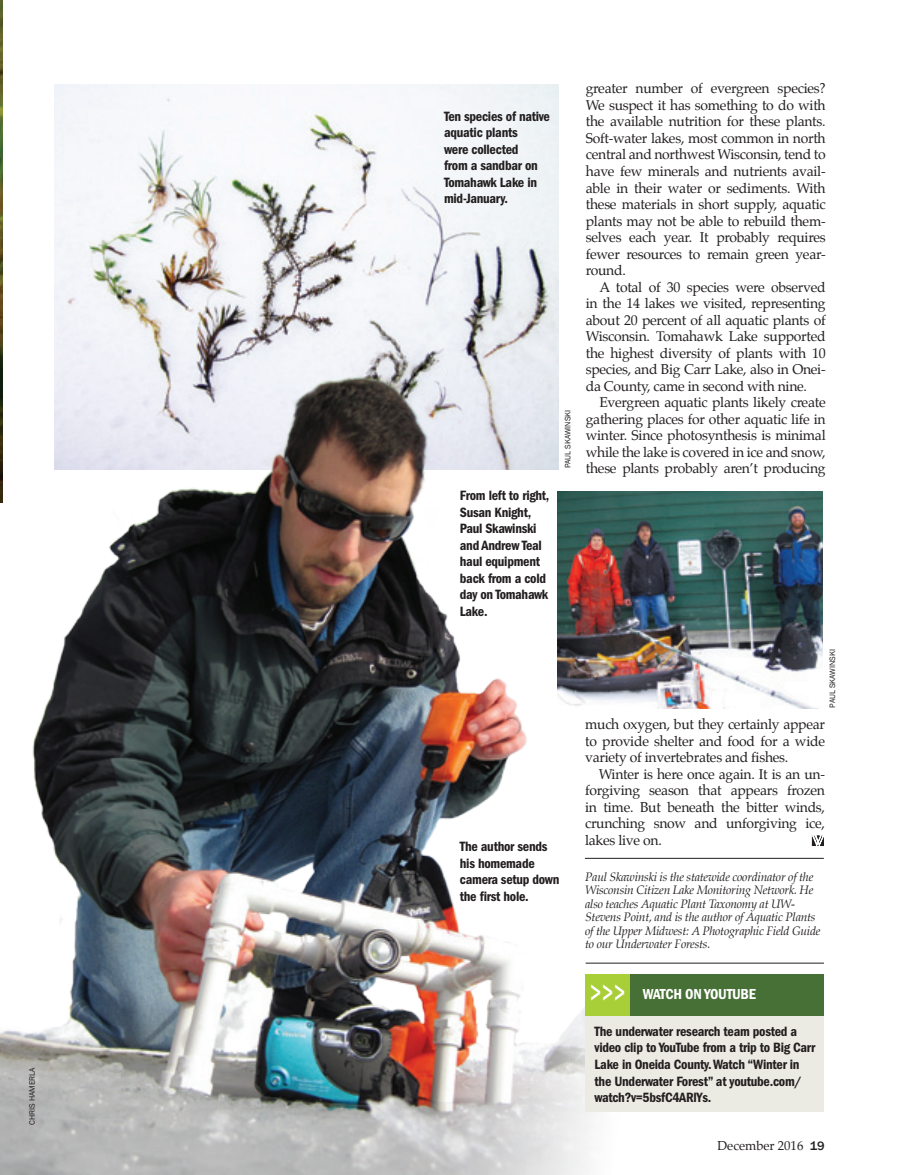
<style>
.page{position:relative;width:905px;height:1175px;background:#fff}
.page>*{position:absolute;margin:0;border:0;box-sizing:border-box;transform-origin:0 0}
.t1{font:600 condensed 15px "Franklin Gothic";color:#fff}
.t2{font:13.95px/16.5px "Palatino";letter-spacing:-.02em;color:#231f20;text-align:justify}
.t3{font:600 condensed 13.95px/16.5px "Franklin Gothic";letter-spacing:-.02em;color:#231f20}
.t4{font:12.75px "Palatino";color:#231f20}
.t5{font:italic 12px/13.5px "Palatino";letter-spacing:-.02em;color:#231f20}
.t6{font:8.1px "Franklin Gothic";color:#231f20}
.s1{font-weight:500;font-size:31.5px}
.s2{font-family:"Franklin Gothic";font-weight:500}
</style>
<div class="page">
<img style="left:636px;top:492px;width:186px;height:216px">
<img style="left:54px;top:84px;width:504px;height:270px">
<img style="left:0;top:354px;width:636px;height:820px">
<img style="left:0;top:0;width:2px;height:503px">
<div style="left:585px;top:974px;width:239px;height:138px;background:#ebebe3"></div>
<hr style="left:585px;top:962px;width:238px;height:1px;background:#231f20">
<div style="left:629px;top:974px;width:195px;height:41px;background:#467035"></div>
<div style="left:585px;top:974px;width:45px;height:41px;background:#a8ce38"></div>
<hr style="left:585px;top:858px;width:238px;height:1px;background:#231f20">
<svg style="left:812px;top:835px;width:11px;height:11px"></svg>
<p class="t6" style="left:27px;top:1125px;width:59px;rotate:-90deg">CHRIS HAMERLA</p>
<p class="t3" style="left:444px;top:108px;width:107px">Ten species of native aquatic plants<br>were collected<br>from a sandbar on<br>Tomahawk Lake in mid-January.</p>
<p class="t3" style="left:460px;top:487px;width:91px">From left to right,<br>Susan Knight,<br>Paul Skawinski and Andrew Teal haul equipment back from a cold day on Tomahawk<br>Lake.</p>
<p class="t6" style="left:562px;top:468px;width:59px;rotate:-90deg">PAUL SKAWI NSKI</p>
<p class="t3" style="left:460px;top:838px;width:101px">The author sends his homemade camera setup down the first hole.</p>
<p class="t2" style="left:586px;top:80px;width:241px">greater number of evergreen species?<br>We suspect it has something to do with the available nutrition for these plants.<br>Soft-water lakes, most common in north central and northwest Wisconsin, tend to have few minerals and nutrients avail&shy;able in their water or sediments. With these materials in short supply, aquatic plants may not be able to rebuild them&shy;selves each year. It probably requires fewer resources to remain green year&shy;round.</p>
<p class="t2" style="left:586px;top:278px;width:241px;text-indent:14px">A total of 30 species were observed in the 14 lakes we visited, representing about 20 percent of all aquatic plants of Wisconsin. Tomahawk Lake supported the highest diversity of plants with 10 species, and Big Carr Lake, also in Onei&shy;da County, came in second with nine.</p>
<p class="t2" style="left:586px;top:394px;width:241px;text-indent:14px">Evergreen aquatic plants likely create gathering places for other aquatic life in winter. Since photosynthesis is minimal while the lake is covered in ice and snow, these plants probably aren’t producing</p>
<p class="t6" style="left:827px;top:707px;width:59px;rotate:-90deg">PAUL SKAWI NSKI</p>
<p class="t2" style="left:585px;top:716px;width:241px">much oxygen, but they certainly appear to provide shelter and food for a wide variety of invertebrates and fishes.</p>
<p class="t2" style="left:585px;top:765px;width:241px;text-indent:14px">Winter is here once again. It is an un&shy;forgiving season that appears frozen in time. But beneath the bitter winds, crunching snow and unforgiving ice, lakes live on.</p>
<p class="t5" style="left:585px;top:869px;width:237px">Paul Skawinski is the statewide coordinator of the Wisconsin Citizen Lake Monitoring Network. He also teaches Aquatic Plant Taxonomy at UW-Stevens Point, and is the author of Aquatic Plants of the Upper Midwest: A Photographic Field Guide to our Underwater Forests.</p>
<p class="t1" style="left:590px;top:985px;width:61px"><span class="s1">&gt;&gt;&gt;</span> watch</p>
<p class="t1" style="left:685px;top:985px;width:28px">on youtube</p>
<p class="t3" style="left:594px;top:1023px;width:222px">The underwater research team posted a video clip to YouTube from a trip to Big Carr Lake in Oneida County. Watch “Winter in the Underwater Forest” at youtube.com/ watch?v=5bsfC4ARlYs.</p>
<p class="t4" style="left:717px;top:1134px;width:109px">December 2016 <span class="s2">19</span></p>
</div>
